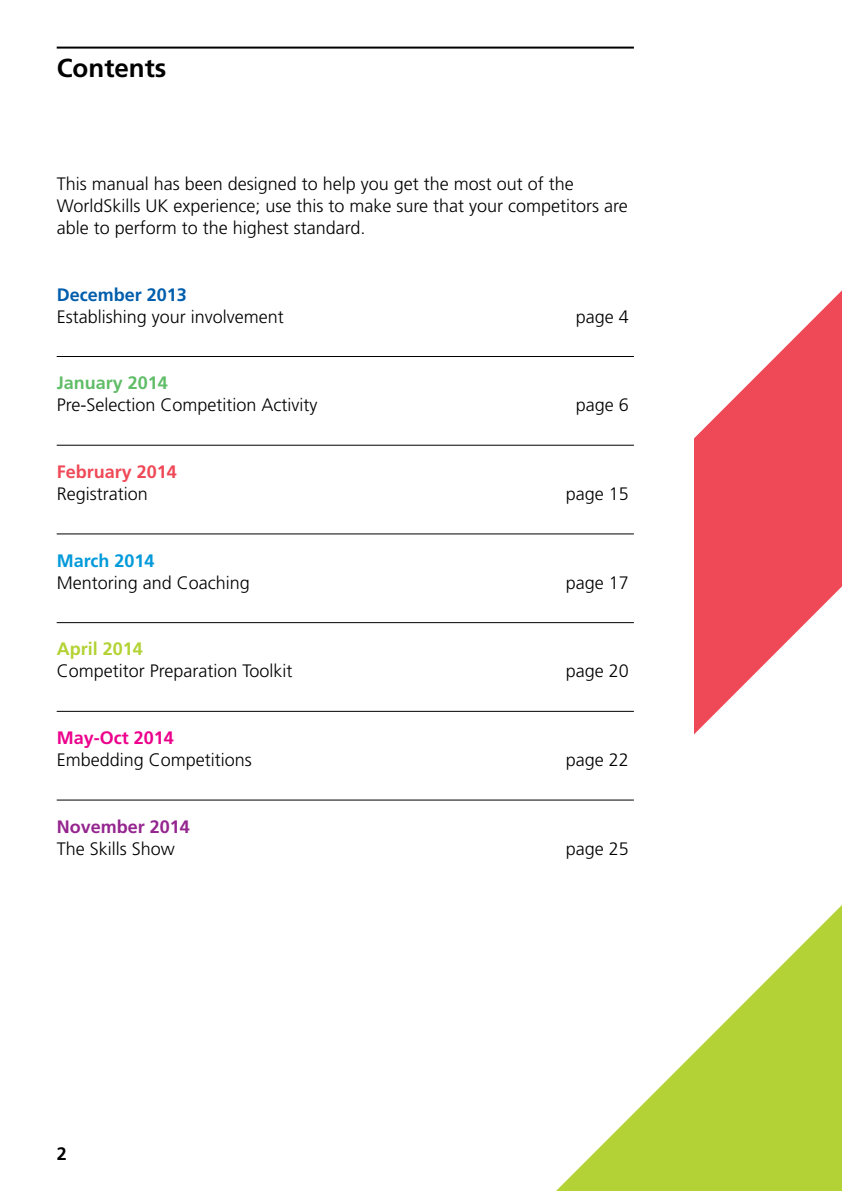
<style>
.page{position:relative;width:842px;height:1191px;background:#fff}
.page>*{position:absolute;margin:0;border:0;box-sizing:border-box;transform-origin:0 0}
.t1{font:700 26px "Frutiger";color:#000}
.t2{font:300 18px/22px "Frutiger";color:#000}
.t3{font:700 18px "Frutiger";color:#005eac}
.t4{font:700 18px "Frutiger";color:#ef4957}
.t5{font:700 18px "Frutiger";color:#95268f}
.t6{font:700 18px "Frutiger";color:#60bd68}
.t7{font:700 18px "Frutiger";color:#ec008c}
.t8{font:700 18px "Frutiger";color:#009ada}
.t9{font:700 18px "Frutiger";color:#b3d235}
.t10{font:700 18px "Frutiger";color:#000}
</style>
<div class="page">
<hr style="left:57px;top:47px;width:577px;height:2px;background:#000">
<hr style="left:57px;top:356px;width:577px;height:1px;background:#000">
<hr style="left:57px;top:445px;width:577px;height:1px;background:#000">
<hr style="left:57px;top:533px;width:577px;height:1px;background:#000">
<hr style="left:57px;top:622px;width:577px;height:1px;background:#000">
<hr style="left:57px;top:711px;width:577px;height:1px;background:#000">
<hr style="left:57px;top:799px;width:577px;height:1px;background:#000">
<svg style="left:694px;top:290px;width:148px;height:444px;fill:#ef4957"></svg>
<svg style="left:556px;top:905px;width:286px;height:286px"></svg>
<div style="left:779px;top:967px;width:63px;height:224px;background:#b3d235"></div>
<h1 class="t1" style="left:57px;top:53px;width:111px">Contents</h1>
<p class="t2" style="left:57px;top:173px;width:573px">This manual has been designed to help you get the most out of the<br>WorldSkills UK experience; use this to make sure that your competitors are able to perform to the highest standard.</p>
<p class="t3" style="left:57px;top:284px;width:132px">December 2013</p>
<p class="t2" style="left:57px;top:305px;width:229px">Establishing your involvement</p>
<p class="t2" style="left:576px;top:305px;width:55px">page 4</p>
<p class="t6" style="left:57px;top:372px;width:113px">January 2014</p>
<p class="t2" style="left:57px;top:394px;width:262px">Pre-Selection Competition Activity</p>
<p class="t2" style="left:576px;top:394px;width:55px">page 6</p>
<p class="t4" style="left:57px;top:461px;width:122px">February 2014</p>
<p class="t2" style="left:57px;top:483px;width:93px">Registration</p>
<p class="t2" style="left:566px;top:483px;width:65px">page 15</p>
<p class="t8" style="left:57px;top:550px;width:99px">March 2014</p>
<p class="t2" style="left:57px;top:571px;width:195px">Mentoring and Coaching</p>
<p class="t2" style="left:566px;top:571px;width:65px">page 17</p>
<p class="t9" style="left:57px;top:638px;width:88px">April 2014</p>
<p class="t2" style="left:57px;top:660px;width:237px">Competitor Preparation Toolkit</p>
<p class="t2" style="left:566px;top:660px;width:65px">page 20</p>
<p class="t7" style="left:57px;top:727px;width:119px">May-Oct 2014</p>
<p class="t2" style="left:57px;top:749px;width:197px">Embedding Competitions</p>
<p class="t2" style="left:566px;top:749px;width:65px">page 22</p>
<p class="t5" style="left:57px;top:816px;width:135px">November 2014</p>
<p class="t2" style="left:57px;top:837px;width:120px">The Skills Show</p>
<p class="t2" style="left:566px;top:837px;width:65px">page 25</p>
<p class="t10" style="left:57px;top:1142px;width:12px">2</p>
</div>
